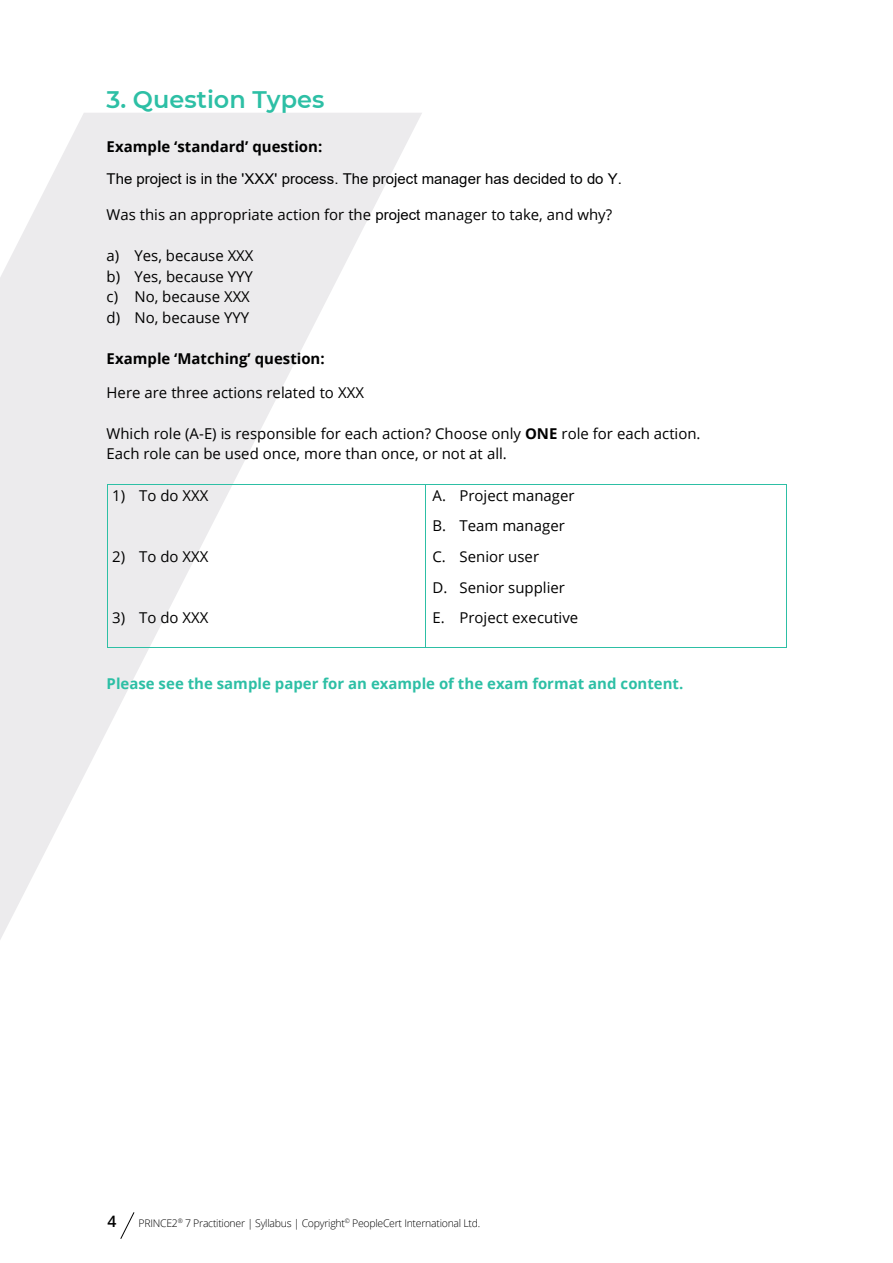
<style>
.page{position:relative;width:893px;height:1263px;background:#fff}
.page>*{position:absolute;margin:0;border:0;box-sizing:border-box;transform-origin:0 0}
.t1{font:600 24px "Montserrat";color:#2dbfa5}
.t2{font:600 15.75px "Open Sans";color:#000}
.t3{font:15px/30.6px "Open Sans";color:#000}
.t4{font:15px "Arial";color:#000}
.t5{font:700 15px "Open Sans";color:#2dbfa5}
.t6{font:700 15px "Open Sans";color:#000}
.t7{font:300 10.5px "Open Sans";letter-spacing:-.025em;color:#000}
.s1{font-family:"Arial"}
.s2{font-weight:700}
</style>
<div class="page">
<svg style="left:0;top:113px;width:422px;height:827px"></svg>
<svg style="left:120px;top:1212px;width:15px;height:27px"></svg>
<hr style="left:107px;top:484px;width:318px;height:1px;background:#2dbfa5">
<hr style="left:426px;top:484px;width:360px;height:1px;background:#2dbfa5">
<hr style="left:107px;top:485px;width:1px;height:162px;background:#2dbfa5">
<hr style="left:107px;top:647px;width:318px;height:1px;background:#2dbfa5">
<hr style="left:425px;top:485px;width:1px;height:162px;background:#2dbfa5">
<hr style="left:426px;top:647px;width:360px;height:1px;background:#2dbfa5">
<hr style="left:786px;top:485px;width:1px;height:162px;background:#2dbfa5">
<h1 class="t1" style="left:107px;top:83px;width:219px">3. Question Types</h1>
<p class="t6" style="left:107px;top:135px;width:217px">Example ‘standard’ question:</p>
<p class="t4" style="left:107px;top:168px;width:517px">The project is in the 'XXX' process. The project manager has decided to do Y.</p>
<p class="t3" style="left:107px;top:199px;width:507px">Was this an appropriate action for the <span class="s1">project</span> manager to take, and why?</p>
<p class="t3" style="left:107px;top:245px;width:148px;line-height:20.4px">a) Yes, because XXX b) Yes, because YYY c) No, because XXX d) No, because YYY</p>
<p class="t6" style="left:107px;top:348px;width:220px">Example ‘Matching’ question:</p>
<p class="t3" style="left:107px;top:377px;width:259px">Here are three actions related to XXX</p>
<p class="t3" style="left:107px;top:423px;width:595px;line-height:20.5px">Which role (A-E) is responsible for each action? Choose only <span class="s2">ONE</span> role for each action.<br>Each role can be used once, more than once, or not at all.</p>
<p class="t3" style="left:112px;top:480px;width:98px">1) To do XXX</p>
<p class="t3" style="left:432px;top:480px;width:147px">A. Project manager<br>B. Team manager<br>C. Senior user<br>D. Senior supplier<br>E. Project executive</p>
<p class="t3" style="left:112px;top:541px;width:98px">2) To do XXX</p>
<p class="t3" style="left:112px;top:602px;width:98px">3) To do XXX</p>
<p class="t5" style="left:107px;top:673px;width:578px">Please see the sample paper for an example of the exam format and content.</p>
<p class="t2" style="left:107px;top:1210px;width:10px">4</p>
<p class="t7" style="left:139px;top:1216px;width:343px">PRINCE2<sup>®</sup> 7 Practitioner | Syllabus | Copyright<sup>©</sup> PeopleCert International Ltd.</p>
</div>
